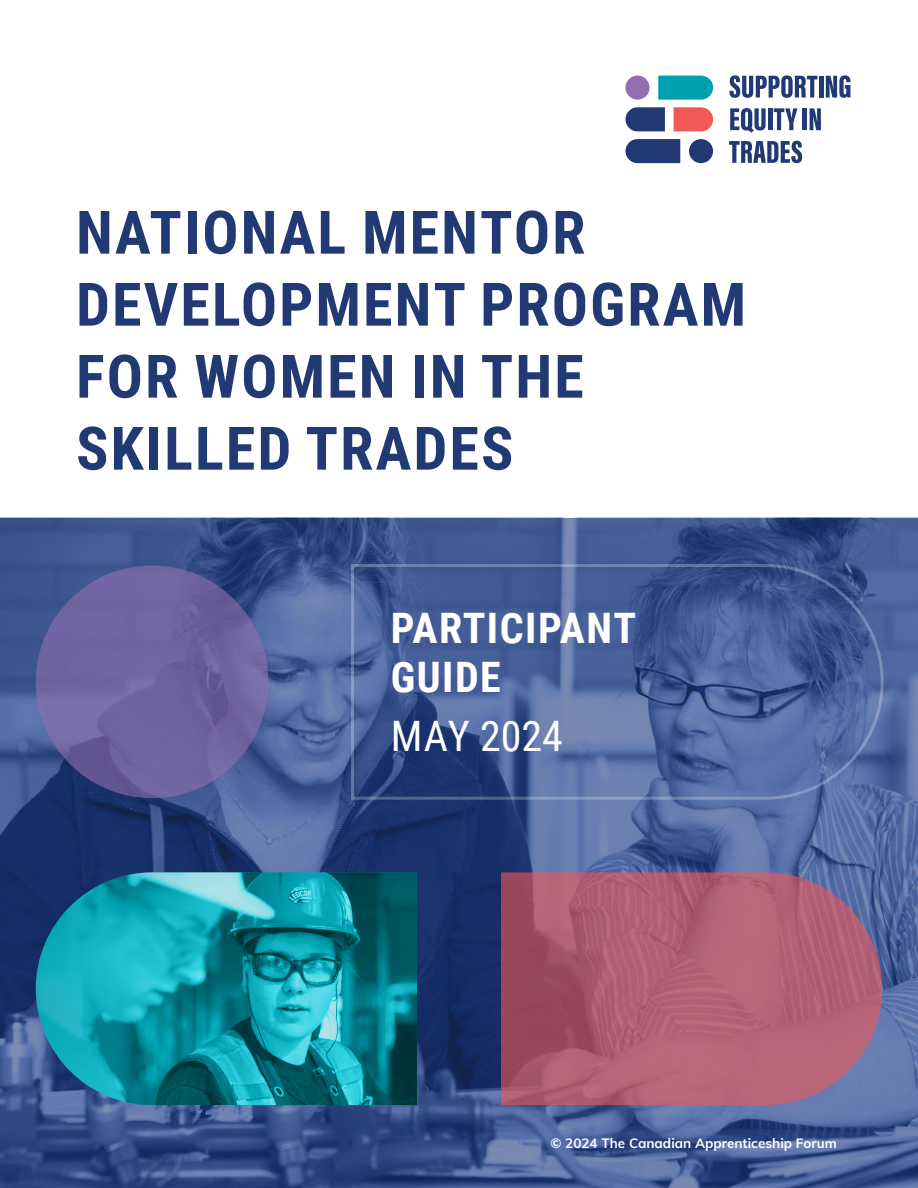
<style>
.page{position:relative;width:918px;height:1188px;background:#fff}
.page>*{position:absolute;margin:0;border:0;box-sizing:border-box;transform-origin:0 0}
.Cover-Title-01{font:700 60px/72px "Roboto Condensed";letter-spacing:.035em;color:#223a74}
.Cover-title-02{font:700 42px/49.5px "Roboto Condensed";letter-spacing:.035em;color:#fff}
.Cover_title_03{font:42px "Roboto Condensed";color:#fff}
.Cover-copy_right{font:700 13.5px "Muli";color:#fff}
</style>
<div class="page">
<svg style="left:658px;top:76px;width:55px;height:24px"></svg>
<svg style="left:674px;top:107px;width:39px;height:24px"></svg>
<div style="left:689px;top:139px;width:24px;height:24px;background:#223a74;border-radius:50%"></div>
<div style="left:626px;top:76px;width:24px;height:24px;background:#936eb0;border-radius:50%"></div>
<svg style="left:626px;top:107px;width:39px;height:24px"></svg>
<svg style="left:626px;top:139px;width:54px;height:24px"></svg>
<svg style="left:729px;top:75px;width:88px;height:23px"></svg>
<hr style="left:819px;top:76px;width:4px;height:22px;background:#223a74">
<svg style="left:826px;top:75px;width:24px;height:23px"></svg>
<svg style="left:730px;top:108px;width:36px;height:25px"></svg>
<hr style="left:768px;top:108px;width:4px;height:22px;background:#223a74">
<svg style="left:774px;top:108px;width:23px;height:22px"></svg>
<hr style="left:803px;top:108px;width:4px;height:22px;background:#223a74">
<svg style="left:810px;top:108px;width:11px;height:22px"></svg>
<svg style="left:729px;top:141px;width:73px;height:22px"></svg>
<img style="left:0;top:518px;width:918px;height:670px">
<svg style="left:350px;top:562px;width:535px;height:239px;background:#4a6199"></svg>
<svg style="left:501px;top:872px;width:381px;height:233px;background:#aa5f77"></svg>
<svg style="left:36px;top:566px;width:232px;height:232px;background:#6f63a2"></svg>
<img style="left:36px;top:872px;width:381px;height:233px">
<p class="Cover-Title-01" style="left:76px;top:194px;width:671px">NATIONAL MENTOR<br>DEVELOPMENT PROGRAM</p>
<p class="Cover-Title-01" style="left:76px;top:338px;width:509px">FOR WOMEN IN THE<br>SKILLED TRADES</p>
<p class="Cover-title-02" style="left:391px;top:601px;width:247px">PARTICIPANT<br>GUIDE</p>
<p class="Cover_title_03" style="left:391px;top:706px;width:174px">MAY 2024</p>
<p class="Cover-copy_right" style="left:550px;top:1133px;width:288px">© 2024 The Canadian Apprenticeship Forum</p>
</div>
